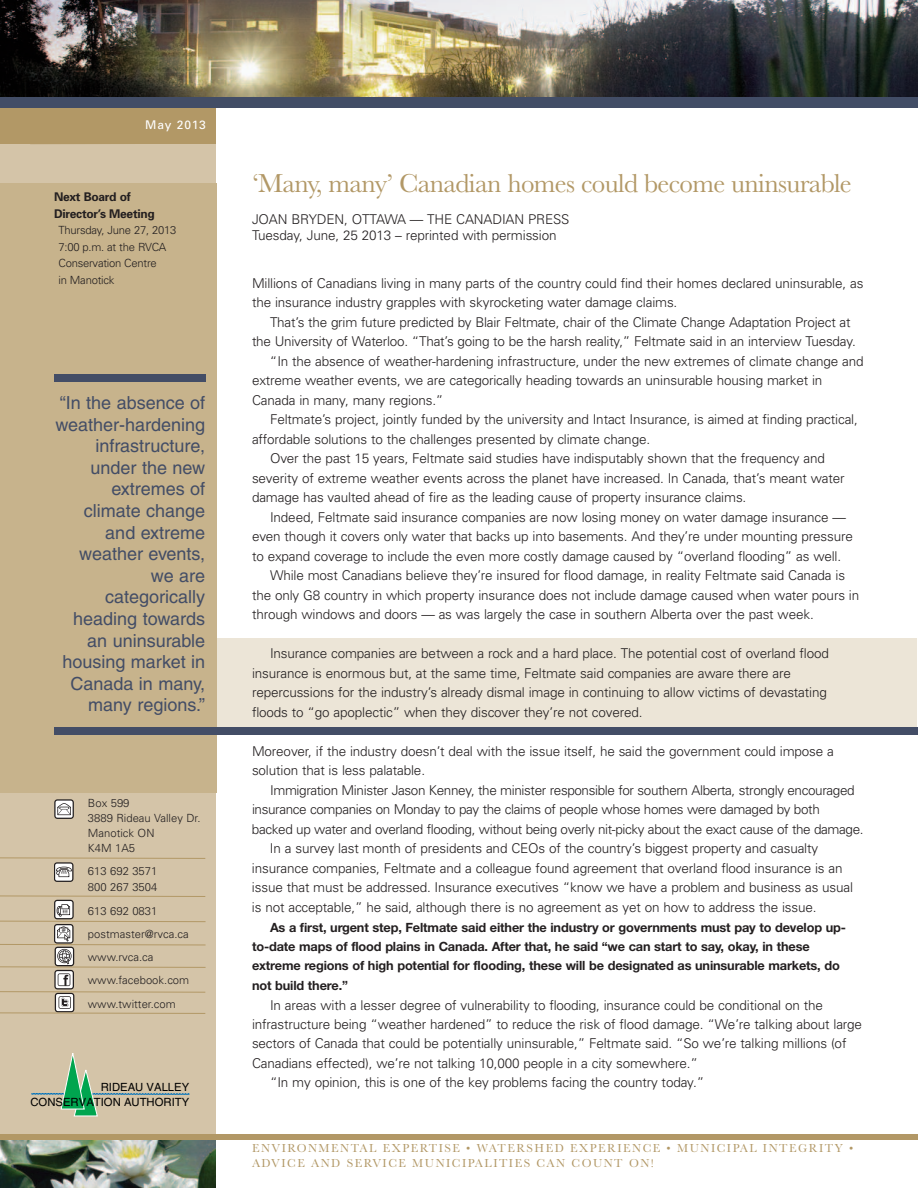
<style>
.page{position:relative;width:918px;height:1188px;background:#fff}
.page>*{position:absolute;margin:0;border:0;box-sizing:border-box;transform-origin:0 0}
.t1{font:27px "Baskerville";letter-spacing:-.025em;color:#b29866}
.t2{font:18px/21.6px "Helvetica";color:#434d66;text-align:right}
.t3{font:300 13.5px/19.5px "Univers";letter-spacing:-.01em;color:#231f20}
.t4{font:300 13.5px "Univers";letter-spacing:-.03em;color:#231f20}
.t5{font:700 12.75px/19.5px "Helvetica Neue";letter-spacing:-.01em;color:#231f20}
.t6{font:12px/15px "Baskerville";letter-spacing:.125em;color:#b29866}
.t7{font:700 12px/16.5px "Univers";letter-spacing:-.02em;color:#231f20}
.t8{font:12px "Univers";letter-spacing:.065em;color:#fff}
.t9{font:300 11.25px/23.2px "Univers";color:#231f20}
.t10{font:300 11.25px/16.5px "Univers";letter-spacing:-.02em;color:#231f20}
.t11{font:11.25px/14.7px "Helvetica";color:#000;text-align:right}
</style>
<div class="page">
<div style="left:216px;top:638px;width:701px;height:89px;background:#ece5d7"></div>
<div style="left:0;top:12px;width:216px;height:1176px;background:#d4c4a8"></div>
<svg style="left:31px;top:1053px;width:159px;height:64px"></svg>
<img style="left:0;top:0;width:918px;height:98px">
<div style="left:0;top:108px;width:216px;height:36px;background:#b29866"></div>
<div style="left:0;top:98px;width:918px;height:10px;background:#424d66"></div>
<img style="left:0;top:1140px;width:216px;height:48px">
<div style="left:0;top:183px;width:216px;height:610px;background:#c7b38c"></div>
<div style="left:0;top:1134px;width:918px;height:6px;background:#b29866"></div>
<svg style="left:0;top:857px;width:206px;height:25px"></svg>
<svg style="left:54px;top:799px;width:20px;height:20px"></svg>
<svg style="left:0;top:895px;width:206px;height:119px"></svg>
<div style="left:54px;top:374px;width:151px;height:7px;background:#434d66"></div>
<div style="left:54px;top:727px;width:864px;height:7px;background:#434d66"></div>
<p class="t8" style="left:145px;top:120px;width:62px">May 2013</p>
<p class="t7" style="left:54px;top:190px;width:102px">Next Board of<br>Director’s Meeting</p>
<p class="t10" style="left:58px;top:223px;width:119px">Thursday, June 27, 2013<br>7:00 p.m. at the RVCA<br>Conservation Centre<br>in Manotick</p>
<h2 class="t2" style="left:55px;top:394px;width:151px">“In the absence of weather-hardening infrastructure, under the new extremes of climate change and extreme weather events, we are categorically heading towards an uninsurable housing market in<br>Canada in many, many regions.”</h2>
<p class="t9" style="left:88px;top:797px;width:114px;line-height:15px">Box 599<br>3889 Rideau Valley Dr.<br>Manotick ON<br>K4M 1A5</p>
<p class="t9" style="left:88px;top:864px;width:71px;line-height:16.5px">613 692 3571<br>800 267 3504</p>
<p class="t9" style="left:88px;top:900px;width:103px">613 692 0831 postmaster@rvca.ca www.rvca.ca www.facebook.com www.twitter.com</p>
<p class="t11" style="left:30px;top:1081px;width:160px">RIDEAU VALLEY<br>CONSERVATION AUTHORITY</p>
<h1 class="t1" style="left:252px;top:167px;width:601px">‘Many, many’ Canadian homes could become uninsurable</h1>
<p class="t3" style="left:252px;top:212px;width:319px;line-height:15.8px">JOAN BRYDEN, OTTAWA — THE CANADIAN PRESS<br>Tuesday, June, 25 2013 – reprinted with permission</p>
<p class="t3" style="left:252px;top:275px;width:613px">Millions of Canadians living in many parts of the country could find their homes declared uninsurable, as the insurance industry grapples with skyrocketing water damage claims.</p>
<p class="t3" style="left:270px;top:314px;width:582px">That’s the grim future predicted by Blair Feltmate, chair of the Climate Change Adaptation Project at</p>
<p class="t3" style="left:252px;top:333px;width:605px">the University of Waterloo. “That’s going to be the harsh reality,” Feltmate said in an interview Tuesday.</p>
<p class="t3" style="left:270px;top:353px;width:595px">“In the absence of weather-hardening infrastructure, under the new extremes of climate change and</p>
<p class="t3" style="left:252px;top:372px;width:572px">extreme weather events, we are categorically heading towards an uninsurable housing market in</p>
<p class="t3" style="left:252px;top:392px;width:193px">Canada in many, many regions.”</p>
<p class="t3" style="left:270px;top:411px;width:589px">Feltmate’s project, jointly funded by the university and Intact Insurance, is aimed at finding practical,</p>
<p class="t3" style="left:252px;top:431px;width:400px">affordable solutions to the challenges presented by climate change.</p>
<p class="t3" style="left:270px;top:450px;width:556px">Over the past 15 years, Feltmate said studies have indisputably shown that the frequency and</p>
<p class="t3" style="left:252px;top:470px;width:594px">severity of extreme weather events across the planet have increased. In Canada, that’s meant water</p>
<p class="t3" style="left:252px;top:489px;width:496px">damage has vaulted ahead of fire as the leading cause of property insurance claims.</p>
<p class="t3" style="left:270px;top:509px;width:577px">Indeed, Feltmate said insurance companies are now losing money on water damage insurance —</p>
<p class="t3" style="left:252px;top:528px;width:602px">even though it covers only water that backs up into basements. And they’re under mounting pressure</p>
<p class="t3" style="left:252px;top:548px;width:591px">to expand coverage to include the even more costly damage caused by “overland flooding” as well.</p>
<p class="t3" style="left:270px;top:567px;width:577px">While most Canadians believe they’re insured for flood damage, in reality Feltmate said Canada is</p>
<p class="t3" style="left:252px;top:587px;width:609px">the only G8 country in which property insurance does not include damage caused when water pours in</p>
<p class="t3" style="left:252px;top:606px;width:563px">through windows and doors — as was largely the case in southern Alberta over the past week.</p>
<p class="t3" style="left:252px;top:645px;width:578px;text-indent:18px">Insurance companies are between a rock and a hard place. The potential cost of overland flood insurance is enormous but, at the same time, Feltmate said companies are aware there are repercussions for the industry’s already dismal image in continuing to allow victims of devastating floods to “go apoplectic” when they discover they’re not covered.</p>
<p class="t3" style="left:252px;top:743px;width:583px">Moreover, if the industry doesn’t deal with the issue itself, he said the government could impose a solution that is less palatable.</p>
<p class="t4" style="left:270px;top:785px;width:586px">Immigration Minister Jason Kenney, the minister responsible for southern Alberta, strongly encouraged</p>
<p class="t4" style="left:252px;top:805px;width:569px">insurance companies on Monday to pay the claims of people whose homes were damaged by both</p>
<p class="t4" style="left:252px;top:824px;width:613px">backed up water and overland flooding, without being overly nit-picky about the exact cause of the damage.</p>
<p class="t3" style="left:270px;top:840px;width:550px">In a survey last month of presidents and CEOs of the country’s biggest property and casualty</p>
<p class="t3" style="left:252px;top:860px;width:592px">insurance companies, Feltmate and a colleague found agreement that overland flood insurance is an</p>
<p class="t3" style="left:252px;top:879px;width:603px">issue that must be addressed. Insurance executives “know we have a problem and business as usual</p>
<p class="t3" style="left:252px;top:899px;width:566px">is not acceptable,” he said, although there is no agreement as yet on how to address the issue.</p>
<p class="t5" style="left:252px;top:917px;width:596px;text-indent:18px">As a first, urgent step, Feltmate said either the industry or governments must pay to develop up&shy;to-date maps of flood plains in Canada. After that, he said “we can start to say, okay, in these extreme regions of high potential for flooding, these will be designated as uninsurable markets, do not build there.”</p>
<p class="t3" style="left:270px;top:996px;width:555px">In areas with a lesser degree of vulnerability to flooding, insurance could be conditional on the</p>
<p class="t3" style="left:252px;top:1016px;width:612px">infrastructure being “weather hardened” to reduce the risk of flood damage. “We’re talking about large</p>
<p class="t3" style="left:252px;top:1035px;width:596px">sectors of Canada that could be potentially uninsurable,” Feltmate said. “So we’re talking millions (of</p>
<p class="t3" style="left:252px;top:1055px;width:447px">Canadians effected), we’re not talking 10,000 people in a city somewhere.”</p>
<p class="t3" style="left:270px;top:1074px;width:436px">“In my opinion, this is one of the key problems facing the country today.”</p>
<p class="t6" style="left:252px;top:1141px;width:603px">ENVIRONMENTAL EXPERTISE • WATERSHED EXPERIENCE • MUNICIPAL INTEGRITY •<br>ADVICE AND SERVICE MUNICIPALITIES CAN COUNT ON!</p>
</div>
